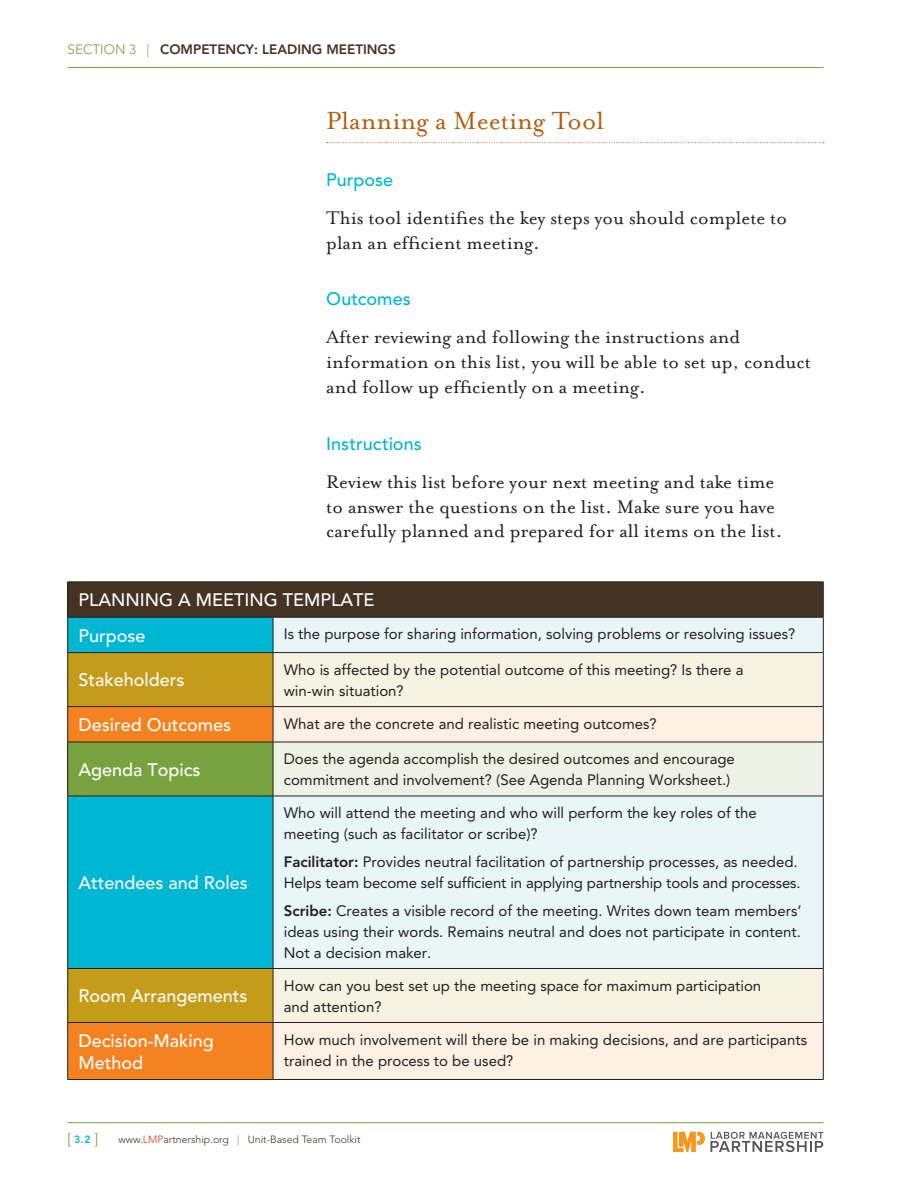
<style>
.page{position:relative;width:918px;height:1188px;background:#fff}
.page>*{position:absolute;margin:0;border:0;box-sizing:border-box;transform-origin:0 0}
.t1{font:28.5px "Mrs Eaves Roman";color:#b05f0f}
.t2{font:21px/24.8px "Mrs Eaves Roman";color:#231f20}
.t3{font:500 18px/35.4px "Avenir";color:#fff}
.t4{font:500 18px "Avenir";color:#00b7d3}
.t5{font:15px/21px "Avenir";color:#231f20}
.t6{font:800 13.5px "Avenir";color:#443223}
.t7{font:300 10.5px "Avenir LT Std";color:#443223}
.t8{font:800 10.5px "Avenir";color:#00b7d3}
.s1{font-family:"Avenir LT Std";font-weight:300;color:#78a23f}
.s2{font-weight:800}
.s3{font-family:"Avenir LT Std";font-weight:300;font-size:15px;color:#78a23f}
.s4{color:#ee3424}
.s5{color:#78a23f}
</style>
<div class="page">
<hr style="left:68px;top:67px;width:756px;height:1px;background:#78a23f">
<hr style="left:68px;top:1122px;width:756px;height:1px;background:#78a23f">
<svg style="left:673px;top:1132px;width:151px;height:20px"></svg>
<svg style="left:327px;top:142px;width:497px;height:1px"></svg>
<div style="left:68px;top:582px;width:755px;height:35px;background:#443223"></div>
<div style="left:68px;top:618px;width:205px;height:34px;background:#00b7d3"></div>
<div style="left:274px;top:618px;width:549px;height:34px;background:#e8f6f9"></div>
<div style="left:68px;top:653px;width:205px;height:53px;background:#c59c1a"></div>
<div style="left:274px;top:653px;width:549px;height:53px;background:#f8f2e2"></div>
<svg style="left:68px;top:707px;width:205px;height:372px;background:#67a27f"></svg>
<svg style="left:274px;top:707px;width:549px;height:372px;background:#f0f3ee"></svg>
<div style="left:68px;top:742px;width:205px;height:54px;background:#78a23f"></div>
<div style="left:273px;top:742px;width:550px;height:54px;background:#eef1e5"></div>
<hr style="left:68px;top:582px;width:205px;height:1px;background:#231f20">
<hr style="left:67px;top:582px;width:1px;height:35px;background:#231f20">
<hr style="left:273px;top:582px;width:551px;height:1px;background:#231f20">
<hr style="left:823px;top:582px;width:1px;height:35px;background:#231f20">
<hr style="left:68px;top:617px;width:205px;height:1px;background:#231f20">
<hr style="left:67px;top:617px;width:1px;height:35px;background:#231f20">
<hr style="left:273px;top:617px;width:551px;height:1px;background:#231f20">
<hr style="left:273px;top:617px;width:1px;height:35px;background:#231f20">
<hr style="left:823px;top:617px;width:1px;height:35px;background:#231f20">
<hr style="left:68px;top:652px;width:205px;height:1px;background:#231f20">
<hr style="left:67px;top:653px;width:1px;height:53px;background:#231f20">
<hr style="left:273px;top:652px;width:551px;height:1px;background:#231f20">
<hr style="left:273px;top:653px;width:1px;height:53px;background:#231f20">
<hr style="left:823px;top:653px;width:1px;height:53px;background:#231f20">
<hr style="left:68px;top:706px;width:205px;height:1px;background:#231f20">
<hr style="left:67px;top:707px;width:1px;height:35px;background:#231f20">
<hr style="left:273px;top:706px;width:551px;height:1px;background:#231f20">
<hr style="left:273px;top:707px;width:1px;height:35px;background:#231f20">
<hr style="left:823px;top:707px;width:1px;height:35px;background:#231f20">
<hr style="left:68px;top:742px;width:205px;height:1px;background:#231f20">
<hr style="left:67px;top:742px;width:1px;height:54px;background:#231f20">
<hr style="left:273px;top:742px;width:551px;height:1px;background:#231f20">
<hr style="left:273px;top:742px;width:1px;height:54px;background:#231f20">
<hr style="left:823px;top:742px;width:1px;height:54px;background:#231f20">
<hr style="left:68px;top:796px;width:205px;height:1px;background:#231f20">
<hr style="left:67px;top:796px;width:1px;height:172px;background:#231f20">
<hr style="left:273px;top:796px;width:551px;height:1px;background:#231f20">
<hr style="left:273px;top:796px;width:1px;height:172px;background:#231f20">
<hr style="left:823px;top:796px;width:1px;height:172px;background:#231f20">
<hr style="left:68px;top:968px;width:205px;height:1px;background:#231f20">
<hr style="left:67px;top:969px;width:1px;height:53px;background:#231f20">
<hr style="left:273px;top:968px;width:551px;height:1px;background:#231f20">
<hr style="left:273px;top:969px;width:1px;height:53px;background:#231f20">
<hr style="left:823px;top:969px;width:1px;height:53px;background:#231f20">
<hr style="left:68px;top:1022px;width:205px;height:1px;background:#231f20">
<hr style="left:67px;top:1023px;width:1px;height:56px;background:#231f20">
<hr style="left:273px;top:1022px;width:551px;height:1px;background:#231f20">
<hr style="left:273px;top:1023px;width:1px;height:56px;background:#231f20">
<hr style="left:823px;top:1023px;width:1px;height:56px;background:#231f20">
<hr style="left:68px;top:1079px;width:205px;height:1px;background:#231f20">
<hr style="left:273px;top:1079px;width:551px;height:1px;background:#231f20">
<p class="t6" style="left:68px;top:41px;width:330px"><span class="s1">SECTION 3 |</span> COMPETENCY: LEADING MEETINGS</p>
<h1 class="t1" style="left:326px;top:105px;width:279px">Planning a Meeting Tool</h1>
<p class="t4" style="left:326px;top:169px;width:69px">Purpose</p>
<h2 class="t2" style="left:326px;top:205px;width:462px">This tool identifies the key steps you should complete to plan an efficient meeting.</h2>
<p class="t4" style="left:326px;top:289px;width:86px">Outcomes</p>
<h2 class="t2" style="left:326px;top:325px;width:486px">After reviewing and following the instructions and information on this list, you will be able to set up, conduct and follow up efficiently on a meeting.</h2>
<p class="t4" style="left:326px;top:433px;width:97px">Instructions</p>
<h2 class="t2" style="left:326px;top:470px;width:458px">Review this list before your next meeting and take time to answer the questions on the list. Make sure you have carefully planned and prepared for all items on the list.</h2>
<p class="t3" style="left:78px;top:583px;width:297px">PLANNING A MEETING TEMPLATE<br>Purpose</p>
<p class="t5" style="left:284px;top:624px;width:513px">Is the purpose for sharing information, solving problems or resolving issues?</p>
<p class="t3" style="left:78px;top:663px;width:108px">Stakeholders</p>
<p class="t5" style="left:284px;top:659px;width:461px">Who is affected by the potential outcome of this meeting? Is there a win-win situation?</p>
<p class="t3" style="left:78px;top:708px;width:154px">Desired Outcomes</p>
<p class="t5" style="left:284px;top:713px;width:375px">What are the concrete and realistic meeting outcomes?</p>
<p class="t3" style="left:78px;top:752px;width:124px">Agenda Topics</p>
<p class="t5" style="left:284px;top:749px;width:453px">Does the agenda accomplish the desired outcomes and encourage commitment and involvement? (See Agenda Planning Worksheet.)</p>
<p class="t3" style="left:78px;top:866px;width:171px">Attendees and Roles</p>
<p class="t5" style="left:284px;top:803px;width:475px">Who will attend the meeting and who will perform the key roles of the meeting (such as facilitator or scribe)?</p>
<p class="t5" style="left:284px;top:851px;width:518px"><span class="s2">Facilitator:</span> Provides neutral facilitation of partnership processes, as needed.<br>Helps team become self sufficient in applying partnership tools and processes.</p>
<p class="t5" style="left:284px;top:900px;width:519px;text-align:justify"><span class="s2">Scribe:</span> Creates a visible record of the meeting. Writes down team members’ ideas using their words. Remains neutral and does not participate in content.<br>Not a decision maker.</p>
<p class="t3" style="left:78px;top:979px;width:171px">Room Arrangements</p>
<p class="t5" style="left:284px;top:975px;width:479px">How can you best set up the meeting space for maximum participation and attention?</p>
<p class="t3" style="left:78px;top:1030px;width:137px;line-height:21.6px">Decision-Making<br>Method</p>
<p class="t5" style="left:284px;top:1029px;width:525px">How much involvement will there be in making decisions, and are participants trained in the process to be used?</p>
<p class="t8" style="left:68px;top:1133px;width:32px"><span class="s3">[</span>3.2 <span class="s3">]</span></p>
<p class="t7" style="left:118px;top:1133px;width:244px">www.<span class="s4">LMP</span>artnership.org <span class="s5">|</span> Unit-Based Team Toolkit</p>
</div>
